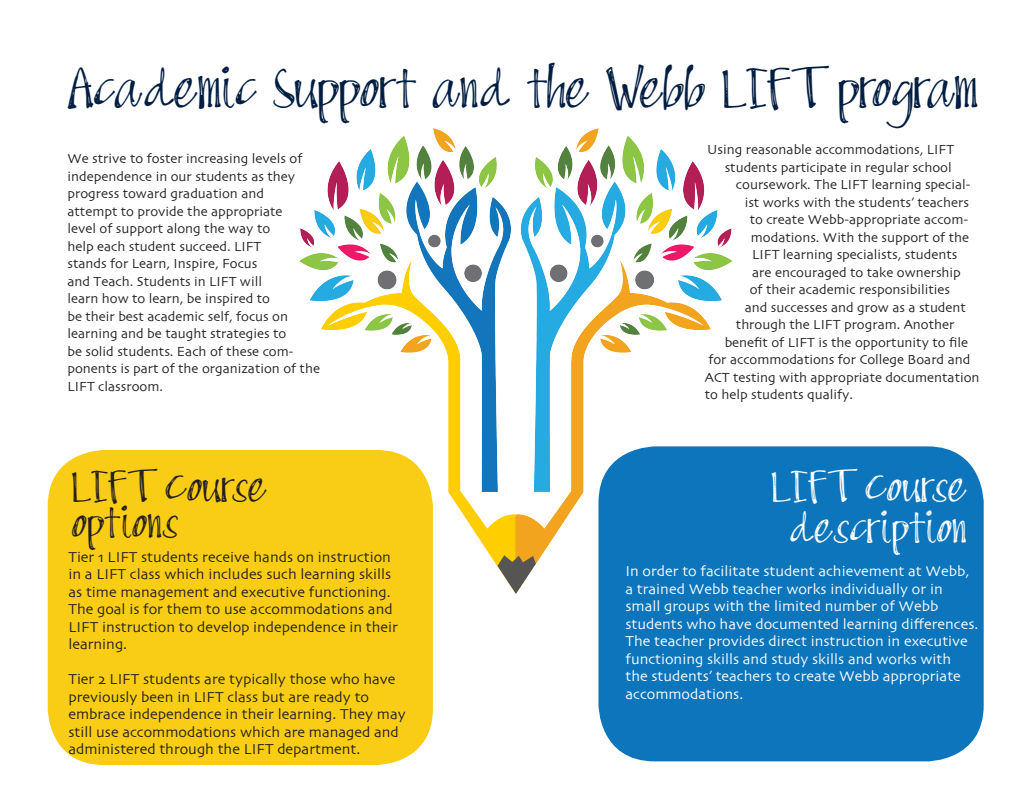
<style>
.page{position:relative;width:1035px;height:810px;background:#fff}
.page>*{position:absolute;margin:0;border:0;box-sizing:border-box;transform-origin:0 0}
.t1{font:35px "DJB Scruffy Angel";letter-spacing:-.02em;color:#001e41}
.t2{font:27.5px "DJB Scruffy Angel";color:#fff}
.t3{font:27.5px "DJB Scruffy Angel";color:#231f20}
.t4{font:15px/17.5px "Skia";color:#231f20}
.t5{font:15px/17.5px "Skia";color:#fff}
.t6{font:13.75px/17.5px "Skia";color:#231f20}
</style>
<div class="page">
<div style="left:598px;top:446px;width:386px;height:315px;background:#0c75bc"></div>
<div style="left:48px;top:450px;width:385px;height:315px;background:#f9cd15"></div>
<img style="left:274px;top:128px;width:493px;height:470px">
<p class="t1" style="left:68px;top:76px;width:913px">Academic Support and the Webb LIFT program</p>
<p class="t6" style="left:707px;top:142px;width:249px">Using reasonable accommodations, LIFT</p>
<p class="t6" style="left:725px;top:159px;width:229px">students participate in regular school</p>
<p class="t6" style="left:736px;top:177px;width:236px">coursework. The LIFT learning special-</p>
<p class="t6" style="left:745px;top:194px;width:226px">ist works with the students’ teachers</p>
<p class="t6" style="left:750px;top:212px;width:220px">to create Webb-appropriate accom-</p>
<p class="t6" style="left:751px;top:229px;width:220px">modations. With the support of the</p>
<p class="t6" style="left:752px;top:247px;width:207px">LIFT learning specialists, students</p>
<p class="t6" style="left:752px;top:264px;width:210px">are encouraged to take ownership</p>
<p class="t6" style="left:750px;top:282px;width:202px">of their academic responsibilities</p>
<p class="t6" style="left:745px;top:299px;width:223px">and successes and grow as a student</p>
<p class="t6" style="left:736px;top:317px;width:220px">through the LIFT program. Another</p>
<p class="t6" style="left:725px;top:334px;width:245px">benefit of LIFT is the opportunity to file</p>
<p class="t6" style="left:708px;top:352px;width:263px">for accommodations for College Board and</p>
<p class="t6" style="left:705px;top:369px;width:276px">ACT testing with appropriate documentation</p>
<p class="t6" style="left:705px;top:387px;width:150px">to help students qualify.</p>
<p class="t6" style="left:68px;top:151px;width:254px">We strive to foster increasing levels of independence in our students as they progress toward graduation and<br>attempt to provide the appropriate<br>level of support along the way to<br>help each student succeed. LIFT<br>stands for Learn, Inspire, Focus<br>and Teach. Students in LIFT will<br>learn how to learn, be inspired to<br>be their best academic self, focus on learning and be taught strategies to<br>be solid students. Each of these com&shy;ponents is part of the organization of the LIFT classroom.</p>
<p class="t3" style="left:72px;top:476px;width:197px">LIFT Course</p>
<p class="t3" style="left:72px;top:512px;width:108px">options</p>
<p class="t4" style="left:68px;top:549px;width:331px">Tier 1 LIFT students receive hands on instruction in a LIFT class which includes such learning skills as time management and executive functioning.<br>The goal is for them to use accommodations and LIFT instruction to develop independence in their learning.</p>
<p class="t4" style="left:68px;top:671px;width:339px">Tier 2 LIFT students are typically those who have previously been in LIFT class but are ready to embrace independence in their learning. They may still use accommodations which are managed and administered through the LIFT department.</p>
<p class="t2" style="left:772px;top:476px;width:197px">LIFT Course</p>
<p class="t2" style="left:789px;top:517px;width:180px">description</p>
<p class="t5" style="left:625px;top:564px;width:354px">In order to facilitate student achievement at Webb, a trained Webb teacher works individually or in small groups with the limited number of Webb students who have documented learning differences.<br>The teacher provides direct instruction in executive functioning skills and study skills and works with<br>the students’ teachers to create Webb appropriate accommodations.</p>
</div>
